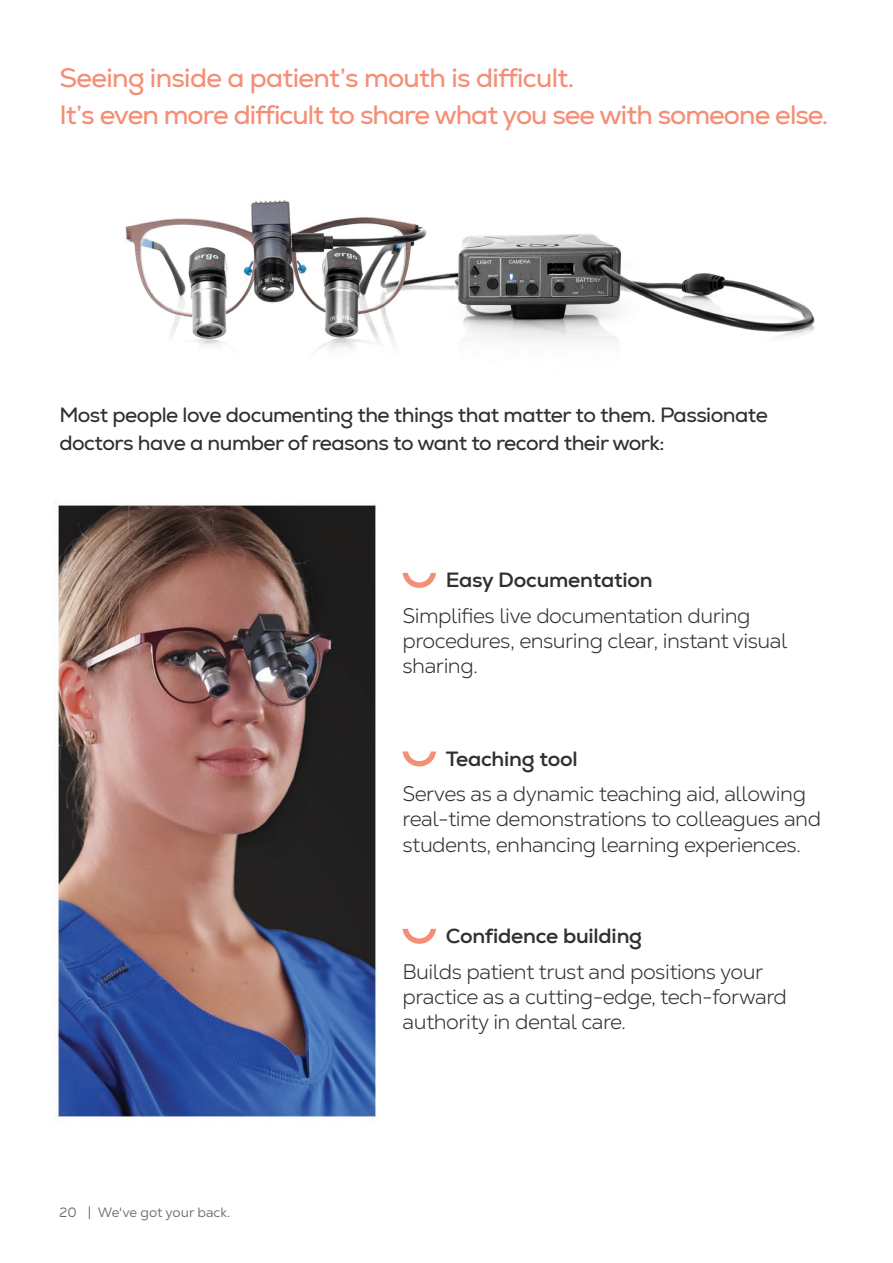
<style>
.page{position:relative;width:893px;height:1263px;background:#fff}
.page>*{position:absolute;margin:0;border:0;box-sizing:border-box;transform-origin:0 0}
.Body{font:27px "Nexa";letter-spacing:-.035em;color:#f58e76}
.Body-2{font:300 21px/25.2px "Nexa Text";letter-spacing:-.025em;color:#312f30}
.Body-3{font:21px/28.5px "Nexa";letter-spacing:-.025em;color:#312f30}
.t1{font:700 21px "Nexa";letter-spacing:-.01em;color:#312f30}
.t2{font:13.5px "Nexa Text";color:#6c6d70}
</style>
<div class="page">
<img style="left:125px;top:200px;width:690px;height:150px">
<img style="left:55px;top:502px;width:322px;height:616px">
<svg style="left:403px;top:573px;width:33px;height:15px"></svg>
<svg style="left:403px;top:751px;width:33px;height:15px"></svg>
<svg style="left:403px;top:929px;width:33px;height:15px"></svg>
<svg style="left:89px;top:1206px;width:1px;height:13px"></svg>
<p class="Body" style="left:60px;top:61px;width:516px">Seeing inside a patient’s mouth is difficult.</p>
<p class="Body" style="left:60px;top:98px;width:770px">It’s even more difficult to share what you see with someone else.</p>
<p class="Body-3" style="left:60px;top:400px;width:710px">Most people love documenting the things that matter to them. Passionate doctors have a number of reasons to want to record their work:</p>
<p class="t1" style="left:446px;top:567px;width:208px">Easy Documentation</p>
<p class="Body-2" style="left:403px;top:603px;width:386px">Simplifies live documentation during procedures, ensuring clear, instant visual sharing.</p>
<p class="t1" style="left:446px;top:745px;width:134px">Teaching tool</p>
<p class="Body-2" style="left:403px;top:781px;width:420px">Serves as a dynamic teaching aid, allowing real-time demonstrations to colleagues and students, enhancing learning experiences.</p>
<p class="t2" style="left:60px;top:1204px;width:19px">20</p>
<p class="t2" style="left:98px;top:1204px;width:134px">We've got your back.</p>
<p class="t1" style="left:446px;top:923px;width:198px">Confidence building</p>
<p class="Body-2" style="left:403px;top:958px;width:386px">Builds patient trust and positions your practice as a cutting-edge, tech-forward authority in dental care.</p>
</div>
